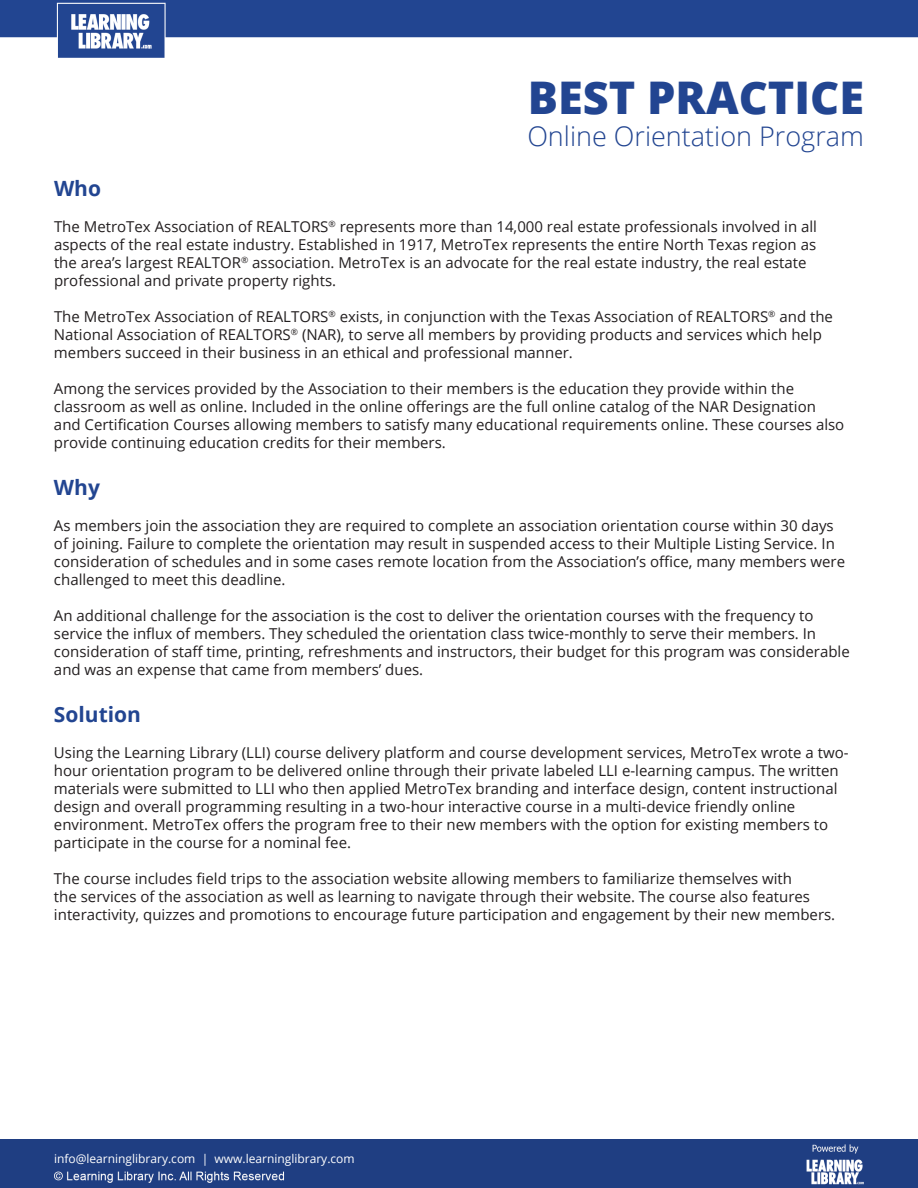
<style>
.page{position:relative;width:918px;height:1188px;background:#fff}
.page>*{position:absolute;margin:0;border:0;box-sizing:border-box;transform-origin:0 0}
.t1{font:800 45px "Open Sans";color:#224591}
.t2{font:300 27px "Open Sans";color:#224591}
.t3{font:700 21px "Open Sans";color:#224591}
.t4{font:15px/18px "Open Sans";color:#231f20}
.t5{font:12px "Open Sans";color:#fff}
</style>
<div class="page">
<img style="left:0;top:0;width:918px;height:58px">
<div style="left:0;top:1139px;width:918px;height:49px;background:#1f3e82"></div>
<p class="t1" style="left:528px;top:63px;width:338px">BEST PRACTICE</p>
<p class="t2" style="left:527px;top:118px;width:338px">Online Orientation Program</p>
<p class="t3" style="left:54px;top:174px;width:49px">Who</p>
<p class="t4" style="left:54px;top:218px;width:765px">The MetroTex Association of REALTORS<sup>®</sup> represents more than 14,000 real estate professionals involved in all aspects of the real estate industry. Established in 1917, MetroTex represents the entire North Texas region as the area’s largest REALTOR<sup>®</sup> association. MetroTex is an advocate for the real estate industry, the real estate professional and private property rights.</p>
<p class="t4" style="left:54px;top:308px;width:781px">The MetroTex Association of REALTORS<sup>®</sup> exists, in conjunction with the Texas Association of REALTORS<sup>®</sup> and the<br>National Association of REALTORS<sup>®</sup> (NAR), to serve all members by providing products and services which help members succeed in their business in an ethical and professional manner.</p>
<p class="t4" style="left:54px;top:380px;width:792px">Among the services provided by the Association to their members is the education they provide within the classroom as well as online. Included in the online offerings are the full online catalog of the NAR Designation and Certification Courses allowing members to satisfy many educational requirements online. These courses also provide continuing education credits for their members.</p>
<p class="t3" style="left:54px;top:473px;width:48px">Why</p>
<p class="t4" style="left:54px;top:516px;width:793px">As members join the association they are required to complete an association orientation course within 30 days of joining. Failure to complete the orientation may result in suspended access to their Multiple Listing Service. In consideration of schedules and in some cases remote location from the Association’s office, many members were challenged to meet this deadline.</p>
<p class="t4" style="left:54px;top:606px;width:797px">An additional challenge for the association is the cost to deliver the orientation courses with the frequency to service the influx of members. They scheduled the orientation class twice-monthly to serve their members. In consideration of staff time, printing, refreshments and instructors, their budget for this program was considerable and was an expense that came from members’ dues.</p>
<p class="t3" style="left:54px;top:700px;width:89px">Solution</p>
<p class="t4" style="left:54px;top:743px;width:796px">Using the Learning Library (LLI) course delivery platform and course development services, MetroTex wrote a two&shy;hour orientation program to be delivered online through their private labeled LLI e-learning campus. The written materials were submitted to LLI who then applied MetroTex branding and interface design, content instructional design and overall programming resulting in a two-hour interactive course in a multi-device friendly online environment. MetroTex offers the program free to their new members with the option for existing members to participate in the course for a nominal fee.</p>
<p class="t4" style="left:54px;top:869px;width:783px">The course includes field trips to the association website allowing members to familiarize themselves with<br>the services of the association as well as learning to navigate through their website. The course also features interactivity, quizzes and promotions to encourage future participation and engagement by their new members.</p>
<p class="t5" style="left:54px;top:1150px;width:302px">info@learninglibrary.com | www.learninglibrary.com</p>
</div>
